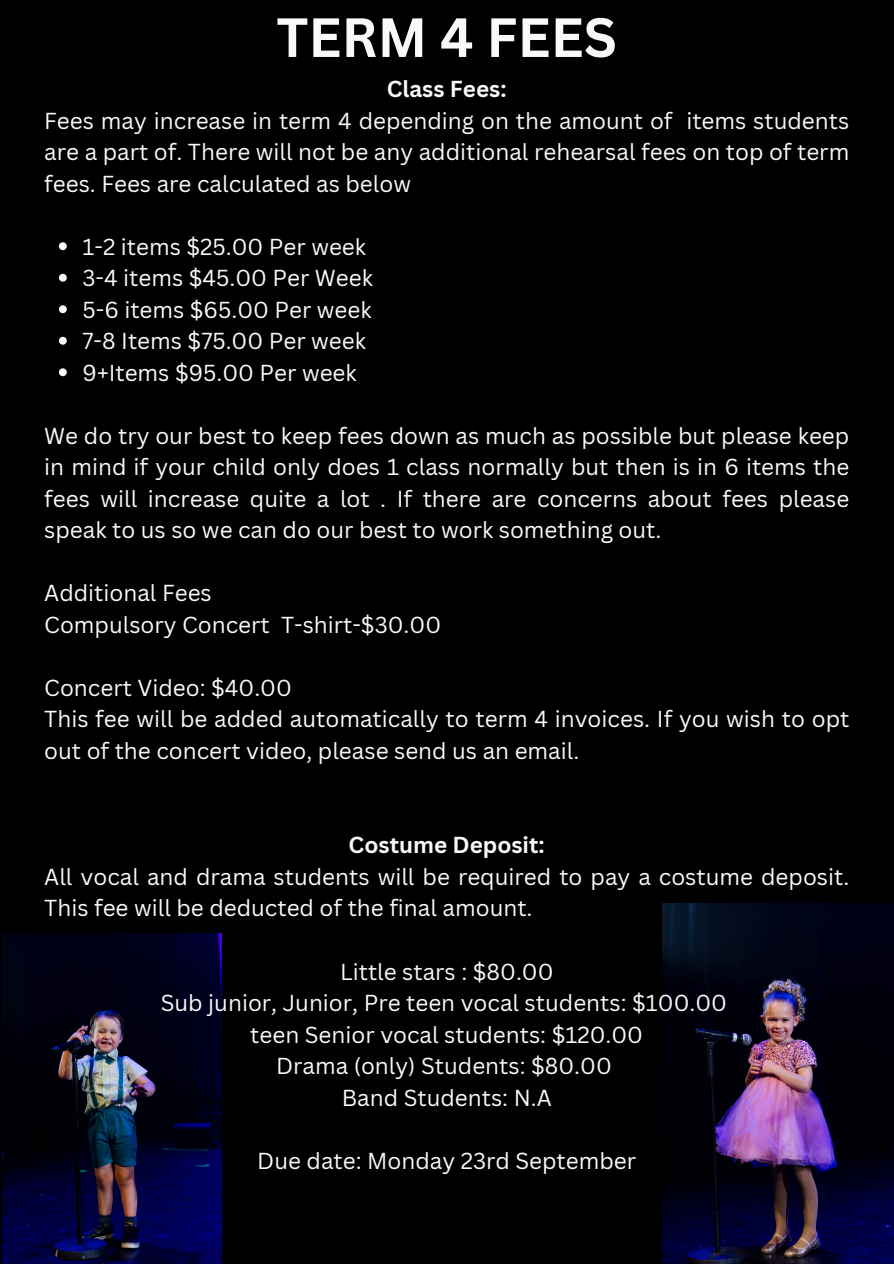
<style>
.page{position:relative;width:894px;height:1264px;background:#fff}
.page>*{position:absolute;margin:0;border:0;box-sizing:border-box;transform-origin:0 0}
.t1{font:700 54px "Canva Sans";color:#faf9f9}
.t2{font:22.5px/31.5px "Canva Sans";color:#faf9f9;text-align:justify}
.t3{font:700 22.5px "Canva Sans";color:#faf9f9}
</style>
<div class="page">
<div style="left:0;top:0;width:893px;height:1263px;background:#000"></div>
<img style="left:662px;top:903px;width:231px;height:360px">
<img style="left:2px;top:933px;width:220px;height:330px">
<svg style="left:59px;top:242px;width:8px;height:8px"></svg>
<svg style="left:59px;top:274px;width:8px;height:8px"></svg>
<svg style="left:59px;top:305px;width:8px;height:8px"></svg>
<svg style="left:59px;top:337px;width:8px;height:8px"></svg>
<svg style="left:59px;top:368px;width:8px;height:8px"></svg>
<p class="t1" style="left:276px;top:-1px;width:342px">TERM 4 FEES</p>
<p class="t3" style="left:387px;top:73px;width:121px">Class Fees:</p>
<p class="t2" style="left:44px;top:104px;width:806px">Fees may increase in term 4 depending on the amount of items students are a part of. There will not be any additional rehearsal fees on top of term fees. Fees are calculated as below</p>
<p class="t2" style="left:82px;top:230px;width:285px">1-2 items $25.00 Per week</p>
<p class="t2" style="left:82px;top:262px;width:292px">3-4 items $45.00 Per Week</p>
<p class="t2" style="left:82px;top:293px;width:290px">5-6 items $65.00 Per week</p>
<p class="t2" style="left:82px;top:325px;width:285px">7-8 Items $75.00 Per week</p>
<p class="t2" style="left:82px;top:356px;width:276px">9+Items $95.00 Per week</p>
<p class="t2" style="left:44px;top:419px;width:806px">We do try our best to keep fees down as much as possible but please keep in mind if your child only does 1 class normally but then is in 6 items the fees will increase quite a lot . If there are concerns about fees please speak to us so we can do our best to work something out.</p>
<p class="t2" style="left:44px;top:577px;width:169px">Additional Fees</p>
<p class="t2" style="left:44px;top:608px;width:398px">Compulsory Concert T-shirt-$30.00</p>
<p class="t2" style="left:44px;top:671px;width:249px">Concert Video: $40.00</p>
<p class="t2" style="left:44px;top:703px;width:806px">This fee will be added automatically to term 4 invoices. If you wish to opt out of the concert video, please send us an email.</p>
<p class="t3" style="left:348px;top:829px;width:197px">Costume Deposit:</p>
<p class="t2" style="left:44px;top:860px;width:806px">All vocal and drama students will be required to pay a costume deposit.<br>This fee will be deducted of the final amount.</p>
<p class="t2" style="left:340px;top:955px;width:215px">Little stars : $80.00</p>
<p class="t2" style="left:161px;top:986px;width:567px">Sub junior, Junior, Pre teen vocal students: $100.00</p>
<p class="t2" style="left:250px;top:1018px;width:394px">teen Senior vocal students: $120.00</p>
<p class="t2" style="left:276px;top:1049px;width:337px">Drama (only) Students: $80.00</p>
<p class="t2" style="left:341px;top:1081px;width:211px">Band Students: N.A</p>
<p class="t2" style="left:257px;top:1144px;width:380px">Due date: Monday 23rd September</p>
</div>
